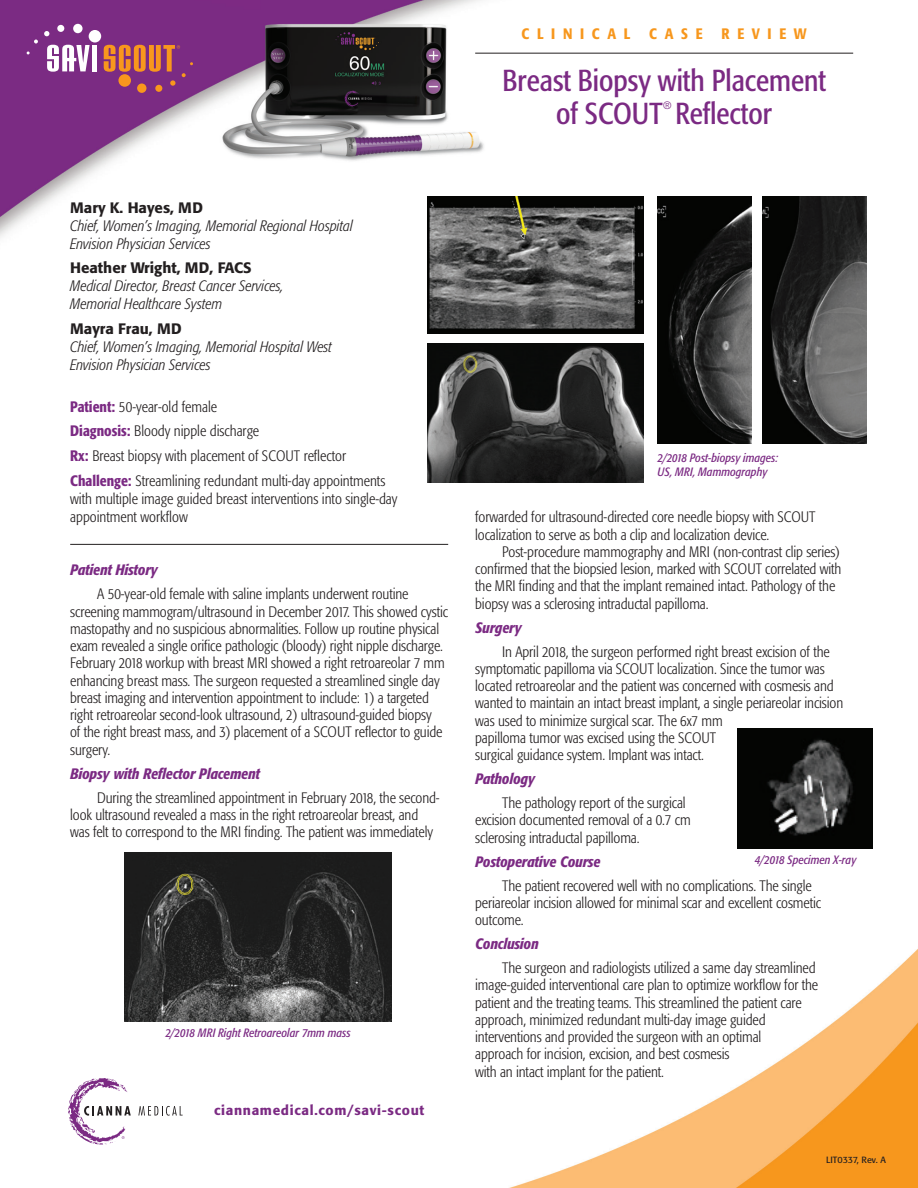
<style>
.page{position:relative;width:918px;height:1188px;background:#fff}
.page>*{position:absolute;margin:0;border:0;box-sizing:border-box;transform-origin:0 0}
.t1{font:condensed 30px/33px "Formata";color:#7b2a83;text-align:center}
.t2{font:300 condensed 15px/17.2px "Formata";letter-spacing:-.005em;color:#231f20}
.t3{font:italic 300 condensed 15px/18px "Formata";color:#231f20}
.t4{font:italic 500 condensed 15px "Formata";letter-spacing:-.005em;color:#7b2a83}
.t5{font:500 15px "Formata";color:#231f20}
.t6{font:500 condensed 15px "Formata";letter-spacing:.51em;color:#f7971d}
.t7{font:500 13.5px "Formata";letter-spacing:.05em;color:#7b2a83}
.t8{font:italic condensed 12px/14.4px "Formata";color:#7b2a83}
.t9{font:300 10.5px "Helvetica Neue";color:#7b2a83}
.t10{font:9px "Formata";color:#231f20}
.s1{font-weight:500;font-style:normal;font-stretch:normal}
.s2{font-weight:500;color:#7b2a83}
</style>
<div class="page">
<img style="left:0;top:0;width:918px;height:1188px">
<div style="left:137px;top:83px;width:9px;height:10px;background:#f8971d;border-radius:50%"></div>
<div style="left:155px;top:85px;width:7px;height:7px;background:#f8971d;border-radius:50%"></div>
<svg style="left:47px;top:45px;width:43px;height:27px"></svg>
<div style="left:92px;top:45px;width:5px;height:26px;background:#fff"></div>
<div style="left:89px;top:30px;width:12px;height:12px;background:#fff;border-radius:50%"></div>
<div style="left:73px;top:24px;width:10px;height:9px;background:#fff;border-radius:50%"></div>
<div style="left:57px;top:25px;width:7px;height:7px;background:#fff;border-radius:50%"></div>
<svg style="left:44px;top:31px;width:5px;height:5px"></svg>
<svg style="left:34px;top:40px;width:4px;height:3px"></svg>
<svg style="left:104px;top:45px;width:89px;height:41px;background:#a8525d"></svg>
<svg style="left:138px;top:1106px;width:45px;height:10px"></svg>
<svg style="left:68px;top:1078px;width:63px;height:67px"></svg>
<hr style="left:475px;top:53px;width:378px;height:1px;background:#231f20">
<hr style="left:70px;top:544px;width:378px;height:1px;background:#231f20">
<img style="left:124px;top:853px;width:268px;height:169px">
<img style="left:427px;top:197px;width:217px;height:136px">
<img style="left:427px;top:344px;width:217px;height:138px">
<img style="left:658px;top:197px;width:94px;height:246px">
<img style="left:762px;top:197px;width:105px;height:246px">
<img style="left:738px;top:729px;width:135px;height:120px">
<p class="t6" style="left:522px;top:24px;width:110px">CLINICAL</p>
<p class="t6" style="left:649px;top:24px;width:55px">CASE</p>
<p class="t6" style="left:721px;top:24px;width:87px">REVIEW</p>
<p class="t1" style="left:502px;top:64px;width:325px">Breast Biopsy with Placement of SCOUT Reflector</p>
<p class="t9" style="left:663px;top:98px;width:10px">®</p>
<p class="t5" style="left:70px;top:198px;width:134px">Mary K. Hayes, MD</p>
<p class="t3" style="left:70px;top:217px;width:284px">Chief, Women’s Imaging, Memorial Regional Hospital<br>Envision Physician Services</p>
<p class="t5" style="left:70px;top:259px;width:183px">Heather Wright, MD, FACS</p>
<p class="t3" style="left:70px;top:277px;width:215px">Medical Director, Breast Cancer Services,<br>Memorial Healthcare System</p>
<p class="t3" style="left:70px;top:320px;width:263px"><span class="s1">Mayra Frau, MD<br></span>Chief, Women’s Imaging, Memorial Hospital West<br>Envision Physician Services</p>
<p class="t2" style="left:70px;top:398px;width:148px"><span class="s2">Patient:</span> 50-year-old female</p>
<p class="t2" style="left:70px;top:423px;width:190px"><span class="s2">Diagnosis:</span> Bloody nipple discharge</p>
<p class="t2" style="left:70px;top:447px;width:277px"><span class="s2">Rx:</span> Breast biopsy with placement of SCOUT reflector</p>
<p class="t2" style="left:70px;top:472px;width:329px;line-height:18px"><span class="s2">Challenge:</span> Streamlining redundant multi-day appointments with multiple image guided breast interventions into single-day appointment workflow</p>
<p class="t4" style="left:70px;top:561px;width:89px">Patient History</p>
<p class="t2" style="left:70px;top:586px;width:379px;text-indent:27px">A 50-year-old female with saline implants underwent routine screening mammogram/ultrasound in December 2017. This showed cystic mastopathy and no suspicious abnormalities. Follow up routine physical exam revealed a single orifice pathologic (bloody) right nipple discharge.<br>February 2018 workup with breast MRI showed a right retroareolar 7 mm enhancing breast mass. The surgeon requested a streamlined single day breast imaging and intervention appointment to include: 1) a targeted right retroareolar second-look ultrasound, 2) ultrasound-guided biopsy<br>of the right breast mass, and 3) placement of a SCOUT reflector to guide surgery.</p>
<p class="t4" style="left:70px;top:764px;width:191px">Biopsy with Reflector Placement</p>
<p class="t2" style="left:70px;top:789px;width:371px;text-indent:27px">During the streamlined appointment in February 2018, the second&shy;look ultrasound revealed a mass in the right retroareolar breast, and was felt to correspond to the MRI finding. The patient was immediately</p>
<p class="t8" style="left:165px;top:1025px;width:187px">2/2018 MRI Right Retroareolar 7mm mass</p>
<p class="t7" style="left:214px;top:1102px;width:212px">ciannamedical.com/savi-scout</p>
<p class="t8" style="left:658px;top:450px;width:122px">2/2018 Post-biopsy images:<br>US, MRI, Mammography</p>
<p class="t2" style="left:475px;top:509px;width:342px">forwarded for ultrasound-directed core needle biopsy with SCOUT localization to serve as both a clip and localization device.</p>
<p class="t2" style="left:475px;top:543px;width:368px;text-indent:27px">Post-procedure mammography and MRI (non-contrast clip series) confirmed that the biopsied lesion, marked with SCOUT correlated with the MRI finding and that the implant remained intact. Pathology of the biopsy was a sclerosing intraductal papilloma.</p>
<p class="t4" style="left:475px;top:618px;width:48px">Surgery</p>
<p class="t2" style="left:475px;top:643px;width:370px;text-indent:27px">In April 2018, the surgeon performed right breast excision of the symptomatic papilloma via SCOUT localization. Since the tumor was located retroareolar and the patient was concerned with cosmesis and wanted to maintain an intact breast implant, a single periareolar incision was used to minimize surgical scar. The 6x7 mm<br>papilloma tumor was excised using the SCOUT<br>surgical guidance system. Implant was intact.</p>
<p class="t4" style="left:475px;top:770px;width:61px">Pathology</p>
<p class="t2" style="left:475px;top:794px;width:217px;text-indent:27px">The pathology report of the surgical excision documented removal of a 0.7 cm sclerosing intraductal papilloma.</p>
<p class="t4" style="left:475px;top:852px;width:127px">Postoperative Course</p>
<p class="t2" style="left:475px;top:877px;width:347px;text-indent:27px">The patient recovered well with no complications. The single periareolar incision allowed for minimal scar and excellent cosmetic outcome.</p>
<p class="t4" style="left:475px;top:935px;width:65px">Conclusion</p>
<p class="t2" style="left:475px;top:959px;width:345px;text-indent:27px">The surgeon and radiologists utilized a same day streamlined image-guided interventional care plan to optimize workflow for the patient and the treating teams. This streamlined the patient care approach, minimized redundant multi-day image guided interventions and provided the surgeon with an optimal<br>approach for incision, excision, and best cosmesis<br>with an intact implant for the patient.</p>
<p class="t8" style="left:755px;top:853px;width:103px">4/2018 Specimen X-ray</p>
<p class="t10" style="left:826px;top:1154px;width:61px">LIT0337, Rev. A</p>
</div>
